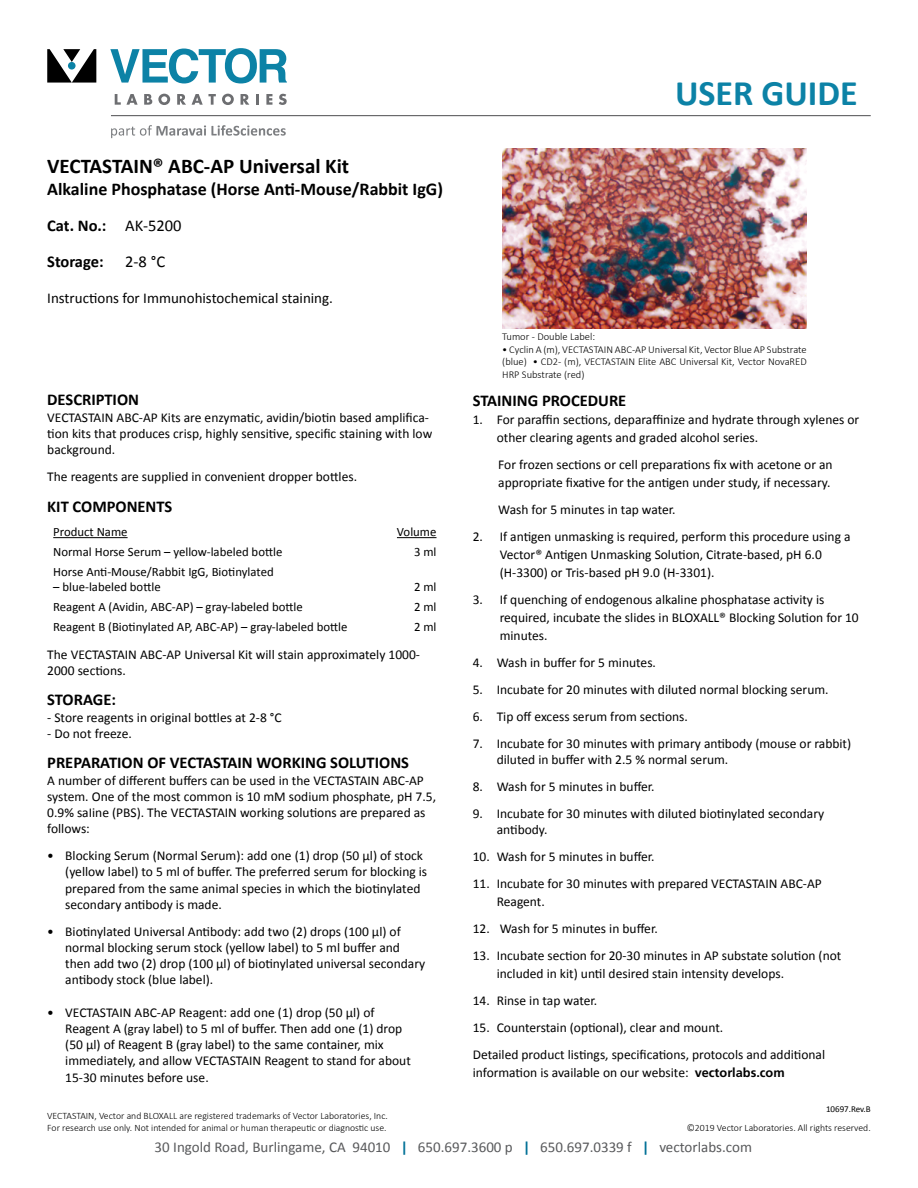
<style>
.page{position:relative;width:918px;height:1188px;background:#fff}
.page>*{position:absolute;margin:0;border:0;box-sizing:border-box;transform-origin:0 0}
.t1{font:700 36px "Calibri";color:#0c82a6}
.t2{font:700 21px "Calibri";color:#000}
.t3{font:700 18px "Calibri";color:#000}
.t4{font:700 16.5px/36px "Calibri";color:#000}
.t5{font:16.5px "Calibri";color:#000}
.t6{font:15px "Calibri";color:#58595b}
.t7{font:15px "Calibri";color:#000}
.t8{font:13.5px/16.2px "Calibri";color:#000}
.t9{font:12.75px "Calibri";color:#000}
.t10{font:300 10.5px/12.6px "Calibri";color:#000;text-align:justify}
.t11{font:300 9.75px/12px "Calibri";color:#000}
.t12{font:9px "Calibri";color:#000}
.s1{font-weight:400}
.s2{font-size:12.75px}
.s3{font-family:"Frutiger";font-weight:700;font-size:12.75px}
.s4{font-weight:700;color:#007197}
</style>
<div class="page">
<hr style="left:53px;top:537px;width:75px;height:1px;background:#000">
<hr style="left:397px;top:537px;width:40px;height:1px;background:#000">
<img style="left:502px;top:148px;width:305px;height:181px">
<svg style="left:47px;top:49px;width:49px;height:34px"></svg>
<svg style="left:110px;top:48px;width:177px;height:35px"></svg>
<svg style="left:111px;top:125px;width:175px;height:13px"></svg>
<svg style="left:115px;top:94px;width:23px;height:11px"></svg>
<svg style="left:144px;top:94px;width:8px;height:11px"></svg>
<svg style="left:158px;top:94px;width:12px;height:11px"></svg>
<svg style="left:177px;top:94px;width:9px;height:11px"></svg>
<svg style="left:192px;top:94px;width:24px;height:11px"></svg>
<svg style="left:222px;top:94px;width:12px;height:11px"></svg>
<svg style="left:241px;top:94px;width:8px;height:11px"></svg>
<svg style="left:256px;top:94px;width:3px;height:11px"></svg>
<svg style="left:266px;top:94px;width:6px;height:11px"></svg>
<svg style="left:279px;top:94px;width:8px;height:11px"></svg>
<hr style="left:110px;top:116px;width:177px;height:1px;background:#000">
<svg style="left:110px;top:116px;width:176px;height:1px"></svg>
<hr style="left:111px;top:115px;width:760px;height:1px;background:#4d4d4f">
<h2 class="t2" style="left:47px;top:153px;width:304px">VECTASTAIN® ABC-AP Universal Kit</h2>
<h3 class="t3" style="left:47px;top:177px;width:397px">Alkaline Phosphatase (Horse Anti-Mouse/Rabbit IgG)</h3>
<p class="t4" style="left:47px;top:207px;width:136px">Cat. No.: <span class="s1">AK-5200<br></span>Storage:</p>
<p class="t5" style="left:125px;top:251px;width:41px">2-8 °C</p>
<p class="t7" style="left:47px;top:288px;width:287px">Instructions for Immunohistochemical staining.</p>
<p class="t4" style="left:47px;top:382px;width:93px">DESCRIPTION</p>
<p class="t8" style="left:47px;top:409px;width:387px">VECTASTAIN ABC-AP Kits are enzymatic, avidin/biotin based amplifica&shy;tion kits that produces crisp, highly sensitive, specific staining with low background.</p>
<p class="t8" style="left:47px;top:469px;width:311px">The reagents are supplied in convenient dropper bottles.</p>
<p class="t4" style="left:47px;top:488px;width:127px">KIT COMPONENTS</p>
<p class="t9" style="left:53px;top:524px;width:76px">Product Name</p>
<p class="t9" style="left:397px;top:524px;width:41px">Volume</p>
<p class="t9" style="left:53px;top:544px;width:231px">Normal Horse Serum – yellow-labeled bottle</p>
<p class="t9" style="left:414px;top:544px;width:24px">3 ml</p>
<p class="t9" style="left:53px;top:564px;width:222px">Horse Anti-Mouse/Rabbit IgG, Biotinylated</p>
<p class="t9" style="left:53px;top:579px;width:109px">– blue-labeled bottle</p>
<p class="t9" style="left:414px;top:579px;width:24px">2 ml</p>
<p class="t9" style="left:53px;top:599px;width:251px">Reagent A (Avidin, ABC-AP) – gray-labeled bottle</p>
<p class="t9" style="left:414px;top:599px;width:24px">2 ml</p>
<p class="t9" style="left:53px;top:619px;width:296px">Reagent B (Biotinylated AP, ABC-AP) – gray-labeled bottle</p>
<p class="t9" style="left:414px;top:619px;width:24px">2 ml</p>
<p class="t8" style="left:47px;top:646px;width:374px">The VECTASTAIN ABC-AP Universal Kit will stain approximately 1000-<br>2000 sections.</p>
<p class="t4" style="left:47px;top:682px;width:70px">STORAGE:</p>
<p class="t8" style="left:47px;top:709px;width:236px">- Store reagents in original bottles at 2-8 °C</p>
<p class="t8" style="left:47px;top:725px;width:86px">- Do not freeze.</p>
<p class="t4" style="left:47px;top:745px;width:363px">PREPARATION OF VECTASTAIN WORKING SOLUTIONS</p>
<p class="t8" style="left:47px;top:772px;width:390px">A number of different buffers can be used in the VECTASTAIN ABC-AP system. One of the most common is 10 mM sodium phosphate, pH 7.5, 0.9% saIine (PBS). The VECTASTAIN working solutions are prepared as follows:</p>
<p class="t8" style="left:65px;top:848px;width:363px;text-indent:-18px">• Blocking Serum (Normal Serum): add one (1) drop (50 µl) of stock (yellow label) to 5 ml of buffer. The preferred serum for blocking is prepared from the same animal species in which the biotinylated secondary antibody is made.</p>
<p class="t8" style="left:65px;top:923px;width:362px;text-indent:-18px">• Biotinylated Universal Antibody: add two (2) drops (100 µl) of normal blocking serum stock (yellow label) to 5 ml buffer and then add two (2) drop (100 µl) of biotinylated universal secondary antibody stock (blue label).</p>
<p class="t8" style="left:65px;top:1004px;width:347px;text-indent:-18px">• VECTASTAIN ABC-AP Reagent: add one (1) drop (50 µl) of Reagent A (<span class="s2">gray</span> label) to 5 ml of buffer. Then add one (1) drop (50 µl) of Reagent B (<span class="s2">gray l</span>abel) to the same container, mix immediately, and allow VECTASTAIN Reagent to stand for about 15-30 minutes before use.</p>
<h1 class="t1" style="left:675px;top:70px;width:184px">USER GUIDE</h1>
<p class="t10" style="left:502px;top:330px;width:94px">Tumor - Double Label:</p>
<p class="t10" style="left:502px;top:342px;width:306px">• Cyclin A (m), VECTASTAIN ABC-AP Universal Kit, Vector Blue AP Substrate (blue) • CD2- (m), VECTASTAIN Elite ABC Universal Kit, Vector NovaRED HRP Substrate (red)</p>
<p class="t4" style="left:473px;top:383px;width:155px">STAINING PROCEDURE</p>
<p class="t8" style="left:497px;top:411px;width:364px;line-height:18px;text-indent:-24px">1. For paraffin sections, deparaffinize and hydrate through xylenes or other clearing agents and graded alcohol series.</p>
<p class="t8" style="left:498px;top:456px;width:336px;line-height:18px">For frozen sections or cell preparations fix with acetone or an appropriate fixative for the antigen under study, if necessary.</p>
<p class="t8" style="left:498px;top:501px;width:179px">Wash for 5 minutes in tap water.</p>
<p class="t8" style="left:500px;top:528px;width:352px;line-height:18px;text-indent:-27px">2. If antigen unmasking is required, perform this procedure using a<br>Vector® Antigen Unmasking Solution, Citrate-based, pH 6.0 (H-3300) or Tris-based pH 9.0 (H-3301).</p>
<p class="t8" style="left:500px;top:591px;width:361px;line-height:18px;text-indent:-27px">3. If quenching of endogenous alkaline phosphatase activity is required, incubate the slides in BLOXALL® Blocking Solution for 10 minutes.</p>
<p class="t8" style="left:473px;top:654px;width:185px">4. Wash in buffer for 5 minutes.</p>
<p class="t8" style="left:473px;top:681px;width:357px">5. Incubate for 20 minutes with diluted normal blocking serum.</p>
<p class="t8" style="left:473px;top:708px;width:217px">6. Tip off excess serum from sections.</p>
<p class="t8" style="left:497px;top:735px;width:356px;text-indent:-24px">7. Incubate for 30 minutes with primary antibody (mouse or rabbit) diluted in buffer with 2.5 % normal serum.</p>
<p class="t8" style="left:473px;top:779px;width:183px">8. Wash for 5 minutes in buffer.</p>
<p class="t8" style="left:497px;top:806px;width:329px;text-indent:-24px">9. Incubate for 30 minutes with diluted biotinylated secondary antibody.</p>
<p class="t8" style="left:473px;top:849px;width:183px">10. Wash for 5 minutes in buffer.</p>
<p class="t8" style="left:497px;top:875px;width:327px;line-height:18px;text-indent:-24px">11. Incubate for 30 minutes with prepared VECTASTAIN ABC-AP<br>Reagent.</p>
<p class="t8" style="left:473px;top:921px;width:187px">12. Wash for 5 minutes in buffer.</p>
<p class="t8" style="left:497px;top:947px;width:346px;line-height:18px;text-indent:-24px">13. Incubate section for 20-30 minutes in AP substate solution (not included in kit) until desired stain intensity develops.</p>
<p class="t8" style="left:473px;top:993px;width:126px">14. Rinse in tap water.</p>
<p class="t8" style="left:473px;top:1014px;width:354px;line-height:27px">15. Counterstain (optional), clear and mount.<br>Detailed product listings, specifications, protocols and additional</p>
<p class="t8" style="left:473px;top:1065px;width:314px">information is available on our website: <span class="s3">vectorlabs.com</span></p>
<p class="t12" style="left:826px;top:1103px;width:46px">10697.Rev.B</p>
<p class="t11" style="left:47px;top:1109px;width:342px">VECTASTAIN, Vector and BLOXALL are registered trademarks of Vector Laboratories, Inc.<br>For research use only. Not intended for animal or human therapeutic or diagnostic use.</p>
<p class="t11" style="left:687px;top:1121px;width:185px">©2019 Vector Laboratories. All rights reserved.</p>
<p class="t6" style="left:155px;top:1137px;width:599px">30 Ingold Road, Burlingame, CA 94010 <span class="s4">|</span> 650.697.3600 p <span class="s4">|</span> 650.697.0339 f <span class="s4">|</span> vectorlabs.com</p>
</div>
